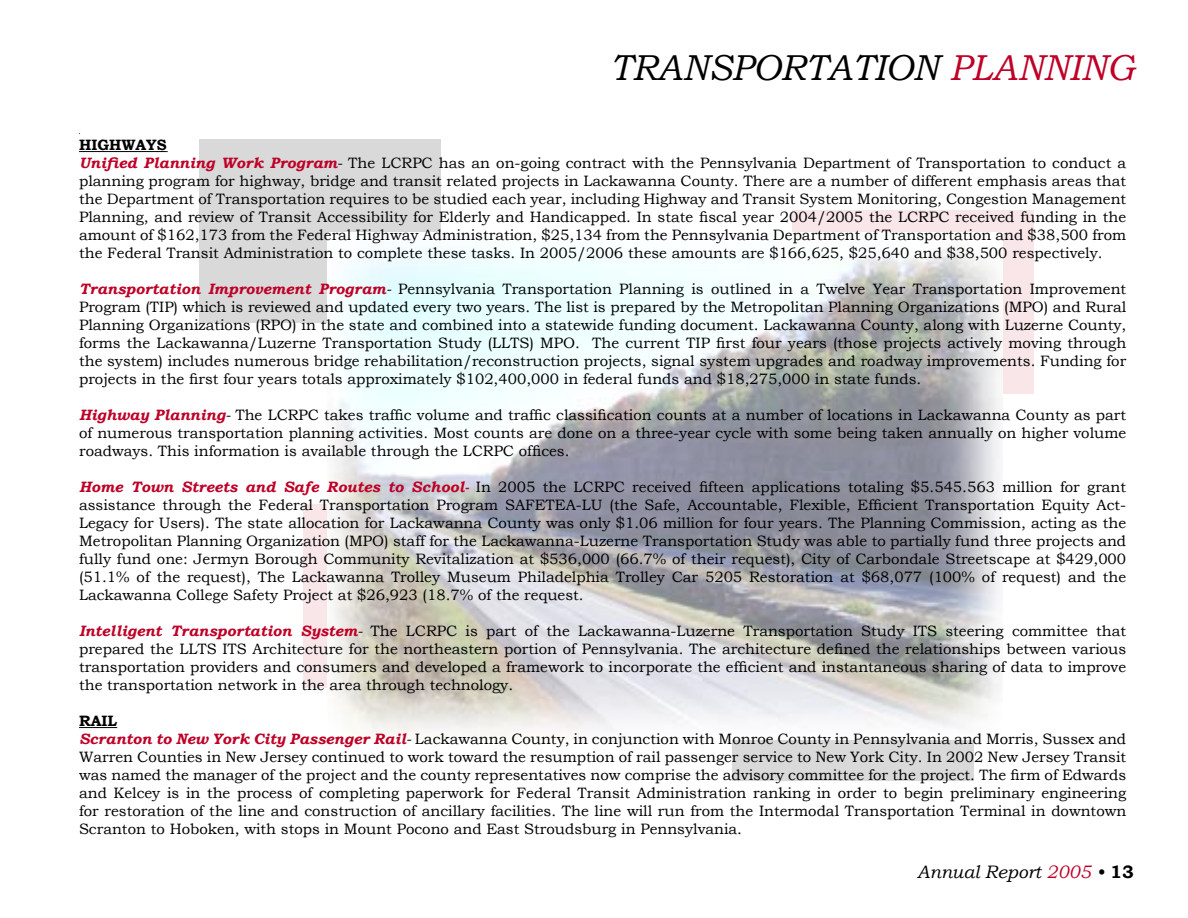
<style>
.page{position:relative;width:1188px;height:918px;background:#fff}
.page>*{position:absolute;margin:0;border:0;box-sizing:border-box;transform-origin:0 0}
.t1{font:italic 36px "Bookman Old Style";color:#000}
.t2{font:italic 18px "Bookman Old Style";color:#000}
.t3{font:15px/18px "Bookman Old Style";color:#000;text-align:justify}
.t4{font:700 15px "Bookman Old Style";color:#000}
.s1{color:#be0027}
.s2{font-weight:700;font-style:italic;color:#be0027}
.s3{font-style:italic}
.s4{font-weight:700;font-style:normal}
</style>
<div class="page">
<div style="left:199px;top:139px;width:241px;height:184px;background:#d9d9d9"></div>
<div style="left:732px;top:597px;width:241px;height:184px;background:#d9d9d9"></div>
<div style="left:303px;top:504px;width:241px;height:184px;background:#f8e6e9"></div>
<div style="left:792px;top:210px;width:241px;height:184px;background:#f8e6e9"></div>
<img style="left:327px;top:233px;width:675px;height:506px">
<hr style="left:79px;top:151px;width:88px;height:1px;background:#000">
<hr style="left:79px;top:727px;width:38px;height:1px;background:#000">
<p class="t1" style="left:611px;top:43px;width:525px">TRANSPORTATION <span class="s1">PLANNING</span></p>
<p class="t4" style="left:79px;top:134px;width:89px">HIGHWAYS</p>
<p class="t3" style="left:79px;top:154px;width:1049px"><span class="s2">Unified Planning Work Program</span><span class="s3">-</span> The LCRPC has an on-going contract with the Pennsylvania Department of Transportation to conduct a planning program for highway, bridge and transit related projects in Lackawanna County. There are a number of different emphasis areas that the Department of Transportation requires to be studied each year, including Highway and Transit System Monitoring, Congestion Management Planning, and review of Transit Accessibility for Elderly and Handicapped. In state fiscal year 2004/2005 the LCRPC received funding in the amount of $162,173 from the Federal Highway Administration, $25,134 from the Pennsylvania Department of Transportation and $38,500 from the Federal Transit Administration to complete these tasks. In 2005/2006 these amounts are $166,625, $25,640 and $38,500 respectively.</p>
<p class="t3" style="left:79px;top:280px;width:1049px"><span class="s2">Transportation Improvement Program</span><span class="s3">-</span> Pennsylvania Transportation Planning is outlined in a Twelve Year Transportation Improvement Program (TIP) which is reviewed and updated every two years. The list is prepared by the Metropolitan Planning Organizations (MPO) and Rural Planning Organizations (RPO) in the state and combined into a statewide funding document. Lackawanna County, along with Luzerne County, forms the Lackawanna/Luzerne Transportation Study (LLTS) MPO. The current TIP first four years (those projects actively moving through the system) includes numerous bridge rehabilitation/reconstruction projects, signal system upgrades and roadway improvements. Funding for projects in the first four years totals approximately $102,400,000 in federal funds and $18,275,000 in state funds.</p>
<p class="t3" style="left:79px;top:406px;width:1049px"><span class="s2">Highway Planning</span><span class="s3">-</span> The LCRPC takes traffic volume and traffic classification counts at a number of locations in Lackawanna County as part of numerous transportation planning activities. Most counts are done on a three-year cycle with some being taken annually on higher volume roadways. This information is available through the LCRPC offices.</p>
<p class="t3" style="left:79px;top:478px;width:1049px"><span class="s2">Home Town Streets and Safe Routes to School-</span> In 2005 the LCRPC received fifteen applications totaling $5.545.563 million for grant assistance through the Federal Transportation Program SAFETEA-LU (the Safe, Accountable, Flexible, Efficient Transportation Equity Act-Legacy for Users). The state allocation for Lackawanna County was only $1.06 million for four years. The Planning Commission, acting as the Metropolitan Planning Organization (MPO) staff for the Lackawanna-Luzerne Transportation Study was able to partially fund three projects and fully fund one: Jermyn Borough Community Revitalization at $536,000 (66.7% of their request), City of Carbondale Streetscape at $429,000 (51.1% of the request), The Lackawanna Trolley Museum Philadelphia Trolley Car 5205 Restoration at $68,077 (100% of request) and the Lackawanna College Safety Project at $26,923 (18.7% of the request.</p>
<p class="t3" style="left:79px;top:622px;width:1049px"><span class="s2">Intelligent Transportation System</span><span class="s3">-</span> The LCRPC is part of the Lackawanna-Luzerne Transportation Study ITS steering committee that prepared the LLTS ITS Architecture for the northeastern portion of Pennsylvania. The architecture defined the relationships between various transportation providers and consumers and developed a framework to incorporate the efficient and instantaneous sharing of data to improve the transportation network in the area through technology.</p>
<p class="t4" style="left:79px;top:710px;width:40px">RAIL</p>
<p class="t3" style="left:79px;top:730px;width:1049px"><span class="s2">Scranton to New York City Passenger Rail</span><span class="s3">-</span> Lackawanna County, in conjunction with Monroe County in Pennsylvania and Morris, Sussex and Warren Counties in New Jersey continued to work toward the resumption of rail passenger service to New York City. In 2002 New Jersey Transit was named the manager of the project and the county representatives now comprise the advisory committee for the project. The firm of Edwards and Kelcey is in the process of completing paperwork for Federal Transit Administration ranking in order to begin preliminary engineering for restoration of the line and construction of ancillary facilities. The line will run from the Intermodal Transportation Terminal in downtown Scranton to Hoboken, with stops in Mount Pocono and East Stroudsburg in Pennsylvania.</p>
<p class="t2" style="left:917px;top:860px;width:218px">Annual Report <span class="s1">2005</span> • <span class="s4">13</span></p>
</div>
